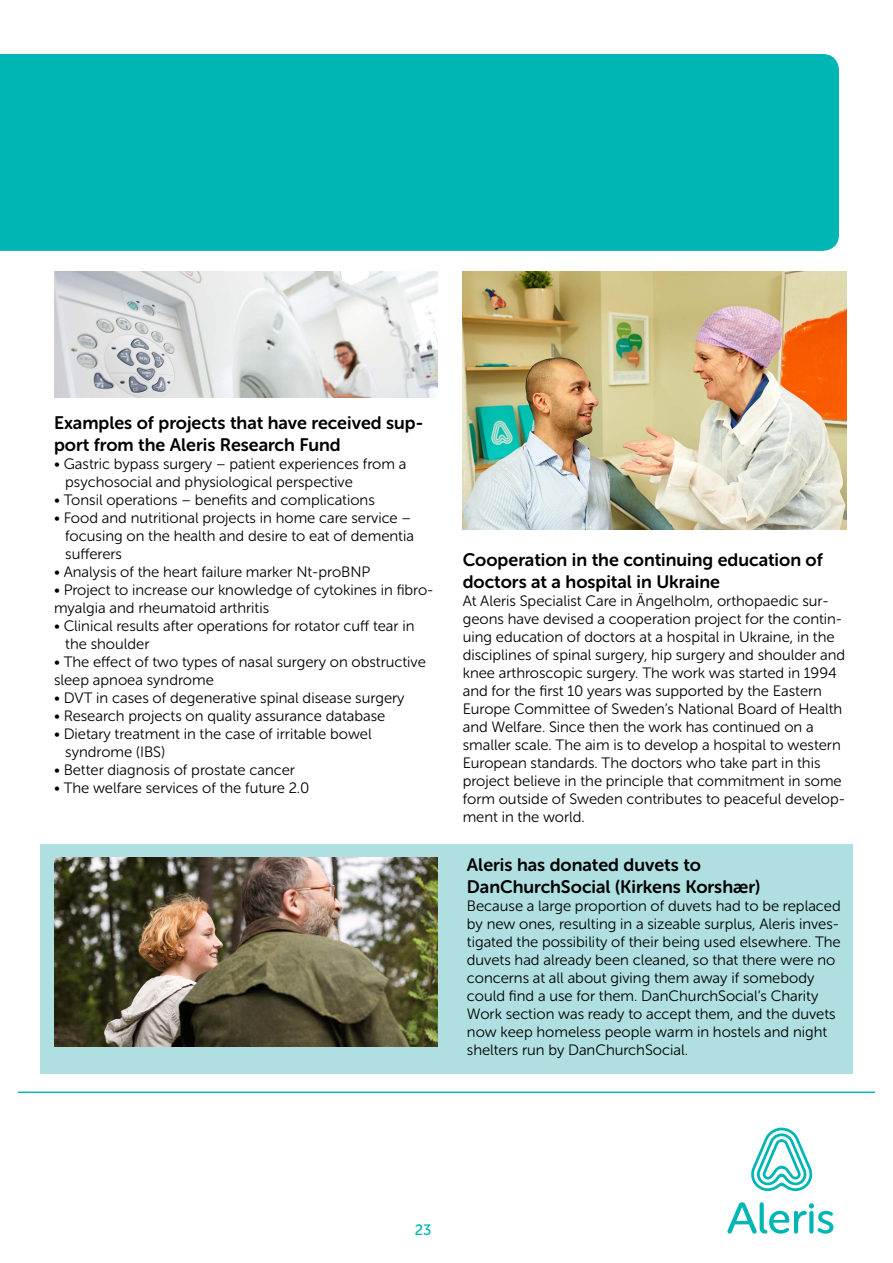
<style>
.page{position:relative;width:893px;height:1263px;background:#fff}
.page>*{position:absolute;margin:0;border:0;box-sizing:border-box;transform-origin:0 0}
.t1{font:18px/21.6px "Museo Sans Rounded 700";color:#000}
.t2{font:15px/18px "Museo Sans Rounded 300";color:#000}
.t3{font:15px "Museo Sans Rounded 500";color:#00b6b5}
</style>
<div class="page">
<hr style="left:18px;top:1091px;width:857px;height:2px;background:#00b6b5">
<svg style="left:751px;top:1127px;width:62px;height:64px"></svg>
<svg style="left:727px;top:1202px;width:106px;height:32px"></svg>
<div style="left:40px;top:844px;width:813px;height:229px;background:#afdfe1"></div>
<div style="left:0;top:54px;width:839px;height:197px;background:#00b6b5"></div>
<img style="left:54px;top:272px;width:383px;height:126px">
<img style="left:54px;top:857px;width:383px;height:189px">
<img style="left:463px;top:272px;width:383px;height:257px">
<p class="t1" style="left:54px;top:412px;width:371px">Examples of projects that have received sup&shy;port from the Aleris Research Fund</p>
<p class="t2" style="left:65px;top:455px;width:343px;text-indent:-11px">• Gastric bypass surgery – patient experiences from a psychosocial and physiological perspective</p>
<p class="t2" style="left:54px;top:491px;width:322px">• Tonsil operations – benefits and complications</p>
<p class="t2" style="left:65px;top:509px;width:350px;text-indent:-11px">• Food and nutritional projects in home care service – focusing on the health and desire to eat of dementia sufferers</p>
<p class="t2" style="left:54px;top:563px;width:318px">• Analysis of the heart failure marker Nt-proBNP</p>
<p class="t2" style="left:54px;top:581px;width:381px">• Project to increase our knowledge of cytokines in fibro&shy;myalgia and rheumatoid arthritis</p>
<p class="t2" style="left:65px;top:617px;width:351px;text-indent:-11px">• Clinical results after operations for rotator cuff tear in the shoulder</p>
<p class="t2" style="left:54px;top:653px;width:373px">• The effect of two types of nasal surgery on obstructive sleep apnoea syndrome</p>
<p class="t2" style="left:54px;top:689px;width:352px">• DVT in cases of degenerative spinal disease surgery</p>
<p class="t2" style="left:54px;top:707px;width:333px">• Research projects on quality assurance database</p>
<p class="t2" style="left:65px;top:725px;width:308px;text-indent:-11px">• Dietary treatment in the case of irritable bowel syndrome (IBS)</p>
<p class="t2" style="left:54px;top:761px;width:242px">• Better diagnosis of prostate cancer</p>
<p class="t2" style="left:54px;top:779px;width:257px">• The welfare services of the future 2.0</p>
<p class="t1" style="left:463px;top:549px;width:362px">Cooperation in the continuing education of doctors at a hospital in Ukraine</p>
<p class="t2" style="left:463px;top:592px;width:384px">At Aleris Specialist Care in Ängelholm, orthopaedic sur&shy;geons have devised a cooperation project for the contin&shy;uing education of doctors at a hospital in Ukraine, in the disciplines of spinal surgery, hip surgery and shoulder and knee arthroscopic surgery. The work was started in 1994 and for the first 10 years was supported by the Eastern Europe Committee of Sweden’s National Board of Health and Welfare. Since then the work has continued on a smaller scale. The aim is to develop a hospital to western European standards. The doctors who take part in this project believe in the principle that commitment in some form outside of Sweden contributes to peaceful develop&shy;ment in the world.</p>
<p class="t1" style="left:467px;top:854px;width:295px">Aleris has donated duvets to<br>DanChurchSocial (Kirkens Korshær)</p>
<p class="t2" style="left:467px;top:896px;width:375px">Because a large proportion of duvets had to be replaced by new ones, resulting in a sizeable surplus, Aleris inves&shy;tigated the possibility of their being used elsewhere. The duvets had already been cleaned, so that there were no concerns at all about giving them away if somebody could find a use for them. DanChurchSocial’s Charity Work section was ready to accept them, and the duvets now keep homeless people warm in hostels and night shelters run by DanChurchSocial.</p>
<p class="t3" style="left:415px;top:1222px;width:18px">23</p>
</div>
